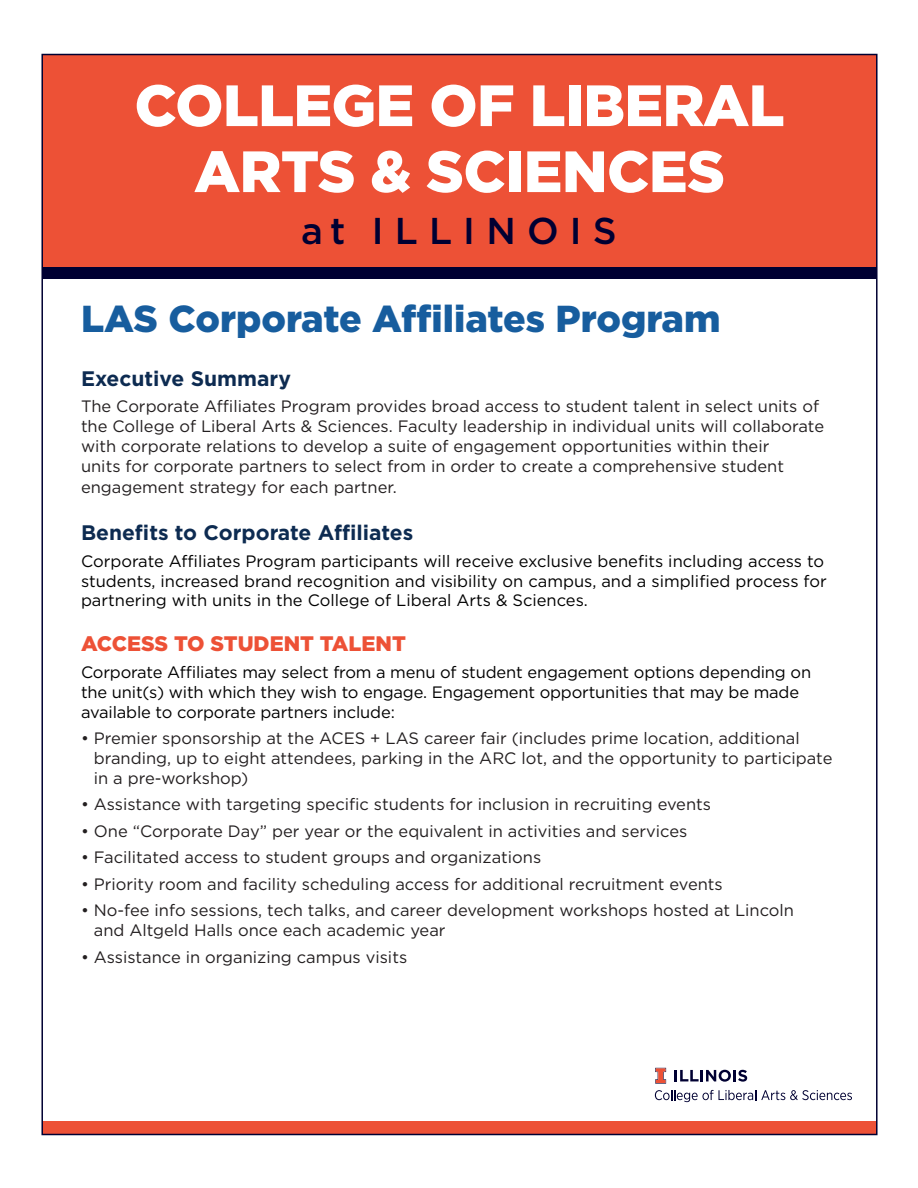
<style>
.page{position:relative;width:918px;height:1188px;background:#fff}
.page>*{position:absolute;margin:0;border:0;box-sizing:border-box;transform-origin:0 0}
.t1{font:900 58.05px/66px "Gotham";letter-spacing:-.01em;color:#fff;text-align:center}
.t2{font:900 37.5px "Gotham";color:#175d9e}
.t3{font:500 37.35px "Gotham";letter-spacing:.3em;color:#000032}
.t4{font:700 21px "Gotham";color:#0d2b51}
.t5{font:900 21px "Gotham";color:#ed5136}
.t6{font:16.5px/19.8px "Gotham";color:#231f20}
.t7{font:16.5px/19.8px "Gotham";letter-spacing:-.01em;color:#000}
</style>
<div class="page">
<div style="left:42px;top:1121px;width:835px;height:14px;background:#ed5136"></div>
<div style="left:42px;top:266px;width:835px;height:13px;background:#000032"></div>
<svg style="left:675px;top:1070px;width:72px;height:12px"></svg>
<svg style="left:655px;top:1068px;width:11px;height:16px"></svg>
<svg style="left:655px;top:1090px;width:197px;height:12px"></svg>
<div style="left:42px;top:55px;width:835px;height:212px;background:#ed5136"></div>
<h1 class="t1" style="left:134px;top:72px;width:652px">COLLEGE OF LIBERAL<br>ARTS &amp; SCIENCES</h1>
<h3 class="t3" style="left:301px;top:206px;width:317px">at ILLINOIS</h3>
<h2 class="t2" style="left:81px;top:293px;width:641px">LAS Corporate Affiliates Program</h2>
<p class="t4" style="left:81px;top:365px;width:211px">Executive Summary</p>
<p class="t6" style="left:81px;top:396px;width:745px">The Corporate Affiliates Program provides broad access to student talent in select units of the College of Liberal Arts &amp; Sciences. Faculty leadership in individual units will collaborate with corporate relations to develop a suite of engagement opportunities within their<br>units for corporate partners to select from in order to create a comprehensive student</p>
<p class="t6" style="left:81px;top:477px;width:317px">engagement strategy for each partner.</p>
<p class="t4" style="left:81px;top:519px;width:334px">Benefits to Corporate Affiliates</p>
<p class="t7" style="left:81px;top:551px;width:747px">Corporate Affiliates Program participants will receive exclusive benefits including access to students, increased brand recognition and visibility on campus, and a simplified process for partnering with units in the College of Liberal Arts &amp; Sciences.</p>
<p class="t5" style="left:81px;top:630px;width:326px">ACCESS TO STUDENT TALENT</p>
<p class="t7" style="left:81px;top:662px;width:732px">Corporate Affiliates may select from a menu of student engagement options depending on the unit(s) with which they wish to engage. Engagement opportunities that may be made available to corporate partners include:</p>
<p class="t6" style="left:94px;top:728px;width:740px;text-indent:-13px">• Premier sponsorship at the ACES + LAS career fair (includes prime location, additional branding, up to eight attendees, parking in the ARC lot, and the opportunity to participate in a pre-workshop)</p>
<p class="t6" style="left:81px;top:794px;width:632px">• Assistance with targeting specific students for inclusion in recruiting events</p>
<p class="t6" style="left:81px;top:821px;width:608px">• One “Corporate Day” per year or the equivalent in activities and services</p>
<p class="t6" style="left:81px;top:847px;width:462px">• Facilitated access to student groups and organizations</p>
<p class="t6" style="left:81px;top:874px;width:643px">• Priority room and facility scheduling access for additional recruitment events</p>
<p class="t6" style="left:94px;top:900px;width:702px;text-indent:-13px">• No-fee info sessions, tech talks, and career development workshops hosted at Lincoln and Altgeld Halls once each academic year</p>
<p class="t6" style="left:81px;top:947px;width:328px">• Assistance in organizing campus visits</p>
</div>
